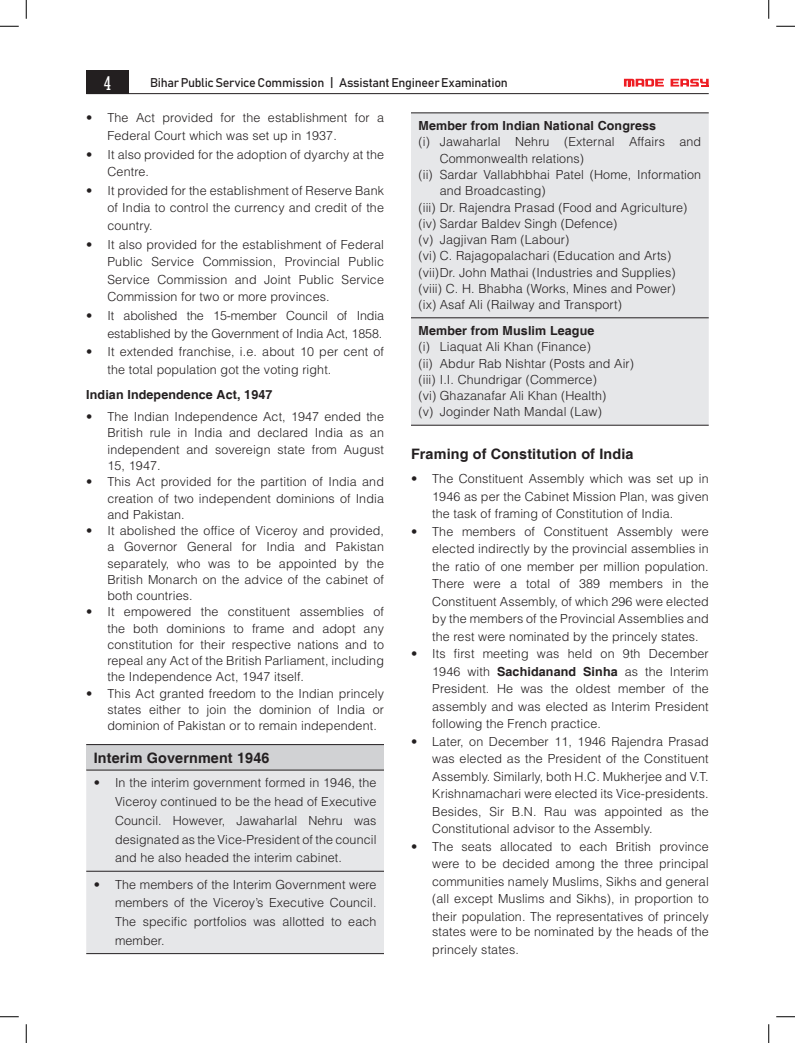
<style>
.page{position:relative;width:795px;height:1043px;background:#fff}
.page>*{position:absolute;margin:0;border:0;box-sizing:border-box;transform-origin:0 0}
.t1{font:500 condensed 20px "Geometric Slab 703 BT";color:#fff}
.All_Caps_Sub_head_1{font:700 14.38px "Helvetica";letter-spacing:.01em;color:#231f20}
.First_Indent_Text{font:300 12.5px/17.5px "Helvetica";letter-spacing:.01em;color:#231f20;text-align:justify}
.First_Indent_Text-2{font:300 12.5px/17.5px "Helvetica";letter-spacing:-.01em;color:#231f20;text-align:right}
.t2{font:12.5px "Bahnschrift";letter-spacing:-.02em;color:#231f20}
.First_Indent_Text-3{font:700 12.5px "Helvetica";letter-spacing:.01em;color:#231f20}
.Sub_Headings{font:700 12.5px "Helvetica";letter-spacing:.01em;color:#231f20}
.s1{font-weight:700}
</style>
<div class="page">
<div style="left:86px;top:744px;width:298px;height:26px;background:#d1d2d4"></div>
<div style="left:86px;top:770px;width:298px;height:183px;background:#e6e7e9"></div>
<hr style="left:86px;top:744px;width:298px;height:1px;background:#231f20">
<hr style="left:86px;top:871px;width:298px;height:1px;background:#231f20">
<hr style="left:86px;top:953px;width:298px;height:1px;background:#231f20">
<hr style="left:86px;top:769px;width:298px;height:1px;background:#231f20">
<div style="left:411px;top:113px;width:298px;height:312px;background:#e6e7e9"></div>
<hr style="left:411px;top:112px;width:298px;height:1px;background:#231f20">
<hr style="left:411px;top:317px;width:298px;height:1px;background:#231f20">
<hr style="left:411px;top:425px;width:298px;height:1px;background:#231f20">
<svg style="left:624px;top:79px;width:40px;height:8px"></svg>
<svg style="left:671px;top:79px;width:38px;height:8px"></svg>
<div style="left:86px;top:70px;width:43px;height:24px;background:#231f20"></div>
<hr style="left:86px;top:93px;width:623px;height:1px;background:#231f20">
<svg style="left:0;top:25px;width:19px;height:2px"></svg>
<svg style="left:776px;top:25px;width:19px;height:2px"></svg>
<svg style="left:0;top:1016px;width:19px;height:1px"></svg>
<svg style="left:776px;top:1016px;width:19px;height:1px"></svg>
<svg style="left:25px;top:0;width:2px;height:19px"></svg>
<svg style="left:25px;top:1024px;width:2px;height:18px"></svg>
<svg style="left:768px;top:0;width:2px;height:19px"></svg>
<svg style="left:768px;top:1024px;width:2px;height:18px"></svg>
<h1 class="t1" style="left:104px;top:70px;width:9px">4</h1>
<p class="t2" style="left:150px;top:75px;width:359px">Bihar Public Service Commission | Assistant Engineer Examination</p>
<p class="First_Indent_Text" style="left:108px;top:109px;width:278px;text-indent:-21px">• The Act provided for the establishment for a<br>Federal Court which was set up in 1937.</p>
<p class="First_Indent_Text" style="left:108px;top:145px;width:278px;text-indent:-21px">• It also provided for the adoption of dyarchy at the<br>Centre.</p>
<p class="First_Indent_Text" style="left:108px;top:181px;width:278px;text-indent:-21px">• It provided for the establishment of Reserve Bank of India to control the currency and credit of the country.</p>
<p class="First_Indent_Text" style="left:108px;top:235px;width:278px;text-indent:-21px">• It also provided for the establishment of Federal Public Service Commission, Provincial Public Service Commission and Joint Public Service Commission for two or more provinces.</p>
<p class="First_Indent_Text-2" style="left:86px;top:306px;width:299px">• It abolished the 15-member Council of India established by the Government of India Act, 1858.</p>
<p class="First_Indent_Text" style="left:108px;top:343px;width:278px;text-indent:-21px">• It extended franchise, i.e. about 10 per cent of the total population got the voting right.</p>
<p class="Sub_Headings" style="left:86px;top:387px;width:188px">Indian Independence Act, 1947</p>
<p class="First_Indent_Text" style="left:108px;top:408px;width:278px;line-height:16.2px;text-indent:-21px">• The Indian Independence Act, 1947 ended the British rule in India and declared India as an independent and sovereign state from August 15, 1947.</p>
<p class="First_Indent_Text" style="left:108px;top:473px;width:278px;line-height:16.2px;text-indent:-21px">• This Act provided for the partition of India and creation of two independent dominions of India and Pakistan.</p>
<p class="First_Indent_Text" style="left:108px;top:522px;width:278px;line-height:16.2px;text-indent:-21px">• It abolished the office of Viceroy and provided, a Governor General for India and Pakistan separately, who was to be appointed by the British Monarch on the advice of the cabinet of both countries.</p>
<p class="First_Indent_Text" style="left:108px;top:603px;width:278px;line-height:16.2px;text-indent:-21px">• It empowered the constituent assemblies of the both dominions to frame and adopt any constitution for their respective nations and to repeal any Act of the British Parliament, including the Independence Act, 1947 itself.</p>
<p class="First_Indent_Text" style="left:108px;top:684px;width:278px;line-height:16.4px;text-indent:-21px">• This Act granted freedom to the Indian princely states either to join the dominion of India or dominion of Pakistan or to remain independent.</p>
<p class="All_Caps_Sub_head_1" style="left:94px;top:748px;width:177px">Interim Government 1946</p>
<p class="First_Indent_Text" style="left:115px;top:773px;width:263px;line-height:18.8px;text-indent:-21px">• In the interim government formed in 1946, the Viceroy continued to be the head of Executive Council. However, Jawaharlal Nehru was designated as the Vice-President of the council and he also headed the interim cabinet.</p>
<p class="First_Indent_Text" style="left:115px;top:874px;width:263px;line-height:18.8px;text-indent:-21px">• The members of the Interim Government were members of the Viceroy’s Executive Council.<br>The specific portfolios was allotted to each member.</p>
<p class="First_Indent_Text-3" style="left:418px;top:118px;width:239px">Member from Indian National Congress</p>
<p class="First_Indent_Text" style="left:440px;top:133px;width:263px;line-height:16.2px;text-indent:-21px">(i) Jawaharlal Nehru (External Affairs and<br>Commonwealth relations)</p>
<p class="First_Indent_Text" style="left:440px;top:166px;width:263px;line-height:16.2px;text-indent:-21px">(ii) Sardar Vallabhbhai Patel (Home, Information and Broadcasting)</p>
<p class="First_Indent_Text" style="left:418px;top:198px;width:270px">(iii) Dr. Rajendra Prasad (Food and Agriculture)</p>
<p class="First_Indent_Text" style="left:418px;top:214px;width:200px">(iv) Sardar Baldev Singh (Defence)</p>
<p class="First_Indent_Text" style="left:418px;top:230px;width:152px">(v) Jagjivan Ram (Labour)</p>
<p class="First_Indent_Text" style="left:418px;top:247px;width:254px">(vi) C. Rajagopalachari (Education and Arts)</p>
<p class="First_Indent_Text" style="left:418px;top:263px;width:259px">(vii)Dr. John Mathai (Industries and Supplies)</p>
<p class="First_Indent_Text" style="left:418px;top:279px;width:259px">(viii) C. H. Bhabha (Works, Mines and Power)</p>
<p class="First_Indent_Text" style="left:418px;top:295px;width:205px">(ix) Asaf Ali (Railway and Transport)</p>
<p class="First_Indent_Text-3" style="left:418px;top:323px;width:177px">Member from Muslim League</p>
<p class="First_Indent_Text" style="left:418px;top:338px;width:174px">(i) Liaquat Ali Khan (Finance)</p>
<p class="First_Indent_Text" style="left:418px;top:354px;width:217px">(ii) Abdur Rab Nishtar (Posts and Air)</p>
<p class="First_Indent_Text" style="left:418px;top:370px;width:180px">(iii) I.I. Chundrigar (Commerce)</p>
<p class="First_Indent_Text" style="left:418px;top:386px;width:189px">(vi) Ghazanafar Ali Khan (Health)</p>
<p class="First_Indent_Text" style="left:418px;top:403px;width:185px">(v) Joginder Nath Mandal (Law)</p>
<p class="All_Caps_Sub_head_1" style="left:411px;top:445px;width:224px">Framing of Constitution of India</p>
<p class="First_Indent_Text" style="left:432px;top:469px;width:278px;text-indent:-21px">• The Constituent Assembly which was set up in 1946 as per the Cabinet Mission Plan, was given the task of framing of Constitution of India.</p>
<p class="First_Indent_Text" style="left:432px;top:522px;width:278px;text-indent:-21px">• The members of Constituent Assembly were elected indirectly by the provincial assemblies in the ratio of one member per million population.<br>There were a total of 389 members in the Constituent Assembly, of which 296 were elected by the members of the Provincial Assemblies and the rest were nominated by the princely states.</p>
<p class="First_Indent_Text" style="left:432px;top:644px;width:278px;text-indent:-21px">• Its first meeting was held on 9th December 1946 with <span class="s1">Sachidanand Sinha</span> as the Interim President. He was the oldest member of the assembly and was elected as Interim President following the French practice.</p>
<p class="First_Indent_Text" style="left:432px;top:732px;width:278px;text-indent:-21px">• Later, on December 11, 1946 Rajendra Prasad was elected as the President of the Constituent Assembly. Similarly, both H.C. Mukherjee and V.T.<br>Krishnamachari were elected its Vice-presidents.<br>Besides, Sir B.N. Rau was appointed as the Constitutional advisor to the Assembly.</p>
<p class="First_Indent_Text" style="left:432px;top:837px;width:278px;text-indent:-21px">• The seats allocated to each British province were to be decided among the three principal communities namely Muslims, Sikhs and general (all except Muslims and Sikhs), in proportion to their population. The representatives of princely</p>
<p class="First_Indent_Text" style="left:432px;top:922px;width:278px">states were to be nominated by the heads of the princely states.</p>
</div>
